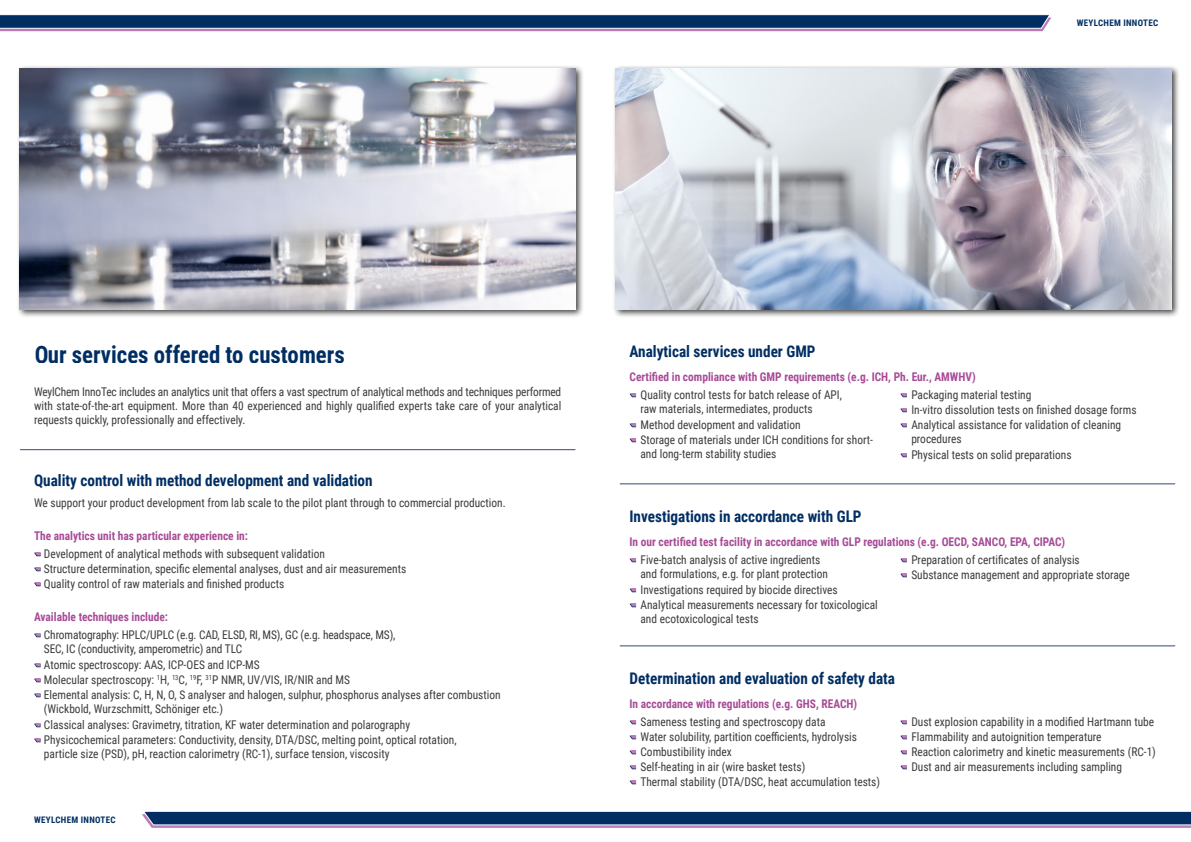
<style>
.page{position:relative;width:1191px;height:842px;background:#fff}
.page>*{position:absolute;margin:0;border:0;box-sizing:border-box;transform-origin:0 0}
.t1{font:700 24px "Roboto Condensed";color:#002e63;scale:.95 1}
.t2{font:700 16px "Roboto Condensed";color:#002e63;scale:.95 1}
.t3{font:12px/15px "Roboto Condensed";color:#3b3b3a;scale:.95 1}
.t4{font:700 12px "Roboto Condensed";color:#a84b97;scale:.95 1}
.t5{font:700 9px "Roboto Condensed";letter-spacing:.035em;color:#002e63}
</style>
<div class="page">
<svg style="left:142px;top:811px;width:1049px;height:17px;background:#3a5381"></svg>
<svg style="left:34px;top:552px;width:7px;height:4px"></svg>
<svg style="left:34px;top:567px;width:7px;height:4px"></svg>
<svg style="left:34px;top:582px;width:7px;height:4px"></svg>
<svg style="left:34px;top:633px;width:7px;height:4px"></svg>
<svg style="left:34px;top:663px;width:7px;height:4px"></svg>
<svg style="left:34px;top:678px;width:7px;height:4px"></svg>
<svg style="left:34px;top:693px;width:7px;height:4px"></svg>
<svg style="left:34px;top:723px;width:7px;height:4px"></svg>
<svg style="left:34px;top:738px;width:7px;height:4px"></svg>
<svg style="left:629px;top:393px;width:7px;height:4px"></svg>
<svg style="left:629px;top:423px;width:7px;height:4px"></svg>
<svg style="left:629px;top:438px;width:7px;height:4px"></svg>
<svg style="left:900px;top:393px;width:7px;height:4px"></svg>
<svg style="left:900px;top:408px;width:7px;height:4px"></svg>
<svg style="left:900px;top:423px;width:7px;height:4px"></svg>
<svg style="left:900px;top:453px;width:7px;height:4px"></svg>
<svg style="left:629px;top:558px;width:7px;height:4px"></svg>
<svg style="left:629px;top:588px;width:7px;height:4px"></svg>
<svg style="left:629px;top:603px;width:7px;height:4px"></svg>
<svg style="left:900px;top:558px;width:7px;height:4px"></svg>
<svg style="left:900px;top:573px;width:7px;height:4px"></svg>
<svg style="left:629px;top:720px;width:7px;height:4px"></svg>
<svg style="left:629px;top:735px;width:7px;height:4px"></svg>
<svg style="left:629px;top:750px;width:7px;height:4px"></svg>
<svg style="left:629px;top:765px;width:7px;height:4px"></svg>
<svg style="left:629px;top:780px;width:7px;height:4px"></svg>
<svg style="left:900px;top:720px;width:7px;height:4px"></svg>
<svg style="left:900px;top:735px;width:7px;height:4px"></svg>
<svg style="left:900px;top:750px;width:7px;height:4px"></svg>
<svg style="left:900px;top:765px;width:7px;height:4px"></svg>
<hr style="left:20px;top:449px;width:555px;height:1px;background:#2e4a7d">
<hr style="left:620px;top:483px;width:554px;height:1px;background:#2e4a7d">
<hr style="left:620px;top:645px;width:554px;height:1px;background:#2e4a7d">
<div style="left:17px;top:65px;width:568px;height:253px;background:#000;opacity:.75"></div>
<img style="left:20px;top:68px;width:555px;height:241px">
<div style="left:612px;top:65px;width:568px;height:253px;background:#000;opacity:.75"></div>
<img style="left:615px;top:68px;width:556px;height:241px">
<svg style="left:0;top:14px;width:1051px;height:17px;background:#385281"></svg>
<p class="t5" style="left:1076px;top:17px;width:83px">WEYLCHEM INNOTEC</p>
<h1 class="t1" style="left:34px;top:337px;width:328px">Our services offered to customers</h1>
<p class="t3" style="left:34px;top:384px;width:556px;line-height:14.4px;text-align:justify">WeylChem InnoTec includes an analytics unit that offers a vast spectrum of analytical methods and techniques performed with state-of-the-art equipment. More than 40 experienced and highly qualified experts take care of your analytical requests quickly, professionally and effectively.</p>
<h2 class="t2" style="left:34px;top:469px;width:358px">Quality control with method development and validation</h2>
<p class="t3" style="left:34px;top:494px;width:498px">We support your product development from lab scale to the pilot plant through to commercial production.</p>
<p class="t4" style="left:34px;top:527px;width:227px">The analytics unit has particular experience in:</p>
<p class="t3" style="left:44px;top:545px;width:383px">Development of analytical methods with subsequent validation<br>Structure determination, specific elemental analyses, dust and air measurements<br>Quality control of raw materials and finished products</p>
<p class="t4" style="left:34px;top:608px;width:142px">Available techniques include:</p>
<p class="t3" style="left:44px;top:627px;width:371px;line-height:14.4px">Chromatography: HPLC/UPLC (e.g. CAD, ELSD, RI, MS), GC (e.g. headspace, MS),<br>SEC, IC (conductivity, amperometric) and TLC</p>
<p class="t3" style="left:44px;top:657px;width:482px">Atomic spectroscopy: AAS, ICP-OES and ICP-MS<br>Molecular spectroscopy: <sup>1</sup>H, <sup>13</sup>C, <sup>19</sup>F, <sup>31</sup>P NMR, UV/VIS, IR/NIR and MS<br>Elemental analysis: C, H, N, O, S analyser and halogen, sulphur, phosphorus analyses after combustion (Wickbold, Wurzschmitt, Schöniger etc.)</p>
<p class="t3" style="left:44px;top:717px;width:436px;line-height:14.7px">Classical analyses: Gravimetry, titration, KF water determination and polarography<br>Physicochemical parameters: Conductivity, density, DTA/DSC, melting point, optical rotation, particle size (PSD), pH, reaction calorimetry (RC-1), surface tension, viscosity</p>
<p class="t5" style="left:34px;top:813px;width:83px">WEYLCHEM INNOTEC</p>
<h2 class="t2" style="left:629px;top:340px;width:197px">Analytical services under GMP</h2>
<p class="t4" style="left:629px;top:368px;width:366px">Certified in compliance with GMP requirements (e.g. ICH, Ph. Eur., AMWHV)</p>
<p class="t3" style="left:640px;top:387px;width:213px;line-height:14.4px">Quality control tests for batch release of API, raw materials, intermediates, products</p>
<p class="t3" style="left:640px;top:417px;width:246px;line-height:14.7px">Method development and validation<br>Storage of materials under ICH conditions for short&shy;and long-term stability studies</p>
<p class="t3" style="left:911px;top:387px;width:238px">Packaging material testing<br>In-vitro dissolution tests on finished dosage forms Analytical assistance for validation of cleaning procedures</p>
<p class="t3" style="left:911px;top:446px;width:170px">Physical tests on solid preparations</p>
<h2 class="t2" style="left:629px;top:505px;width:246px">Investigations in accordance with GLP</h2>
<p class="t4" style="left:629px;top:533px;width:460px">In our certified test facility in accordance with GLP regulations (e.g. OECD, SANCO, EPA, CIPAC)</p>
<p class="t3" style="left:640px;top:552px;width:199px;line-height:14.4px">Five-batch analysis of active ingredients and formulations, e.g. for plant protection</p>
<p class="t3" style="left:640px;top:582px;width:251px;line-height:14.7px">Investigations required by biocide directives<br>Analytical measurements necessary for toxicological and ecotoxicological tests</p>
<p class="t3" style="left:911px;top:551px;width:231px">Preparation of certificates of analysis<br>Substance management and appropriate storage</p>
<h2 class="t2" style="left:629px;top:667px;width:281px">Determination and evaluation of safety data</h2>
<p class="t4" style="left:629px;top:695px;width:241px">In accordance with regulations (e.g. GHS, REACH)</p>
<p class="t3" style="left:640px;top:713px;width:254px">Sameness testing and spectroscopy data<br>Water solubility, partition coefficients, hydrolysis Combustibility index<br>Self-heating in air (wire basket tests)<br>Thermal stability (DTA/DSC, heat accumulation tests)</p>
<p class="t3" style="left:911px;top:713px;width:259px">Dust explosion capability in a modified Hartmann tube Flammability and autoignition temperature<br>Reaction calorimetry and kinetic measurements (RC-1)<br>Dust and air measurements including sampling</p>
</div>
